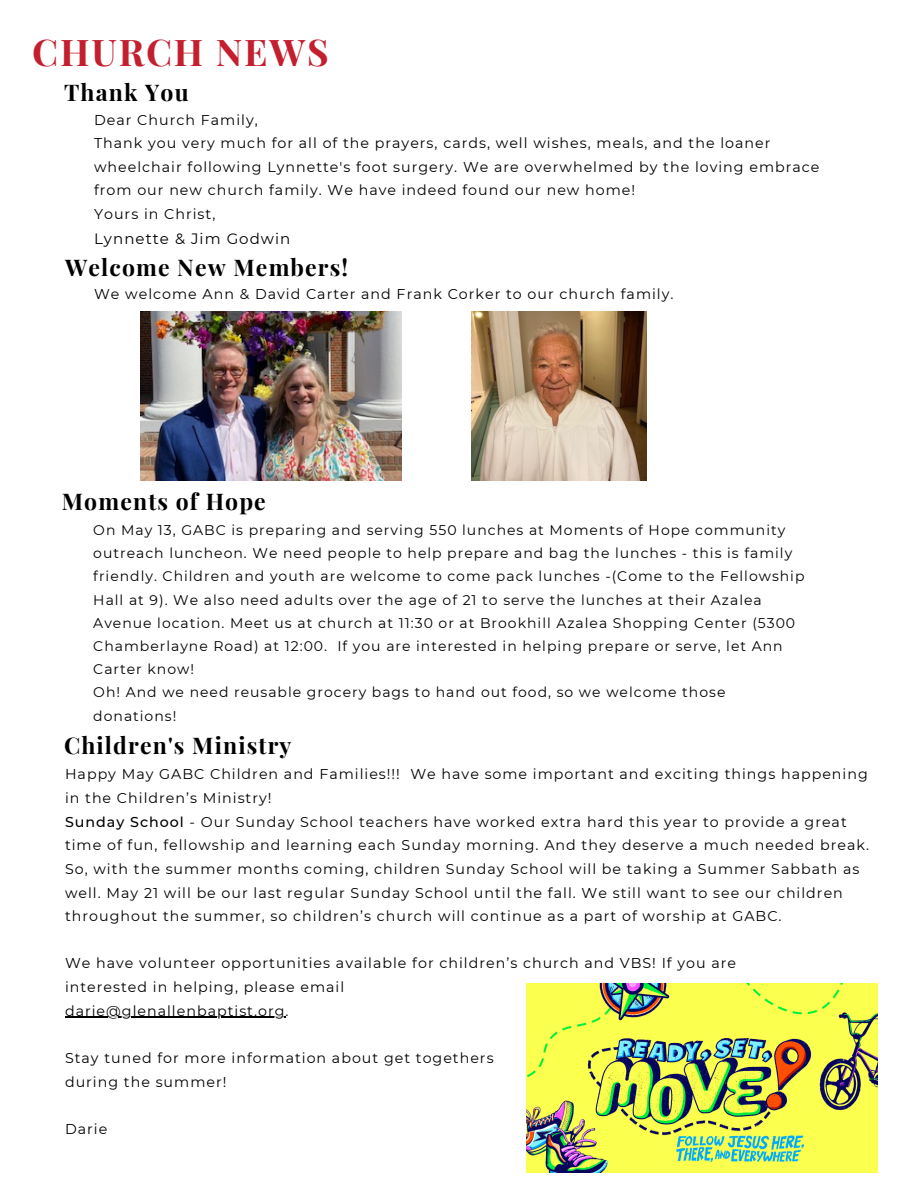
<style>
.page{position:relative;width:918px;height:1188px;background:#fff}
.page>*{position:absolute;margin:0;border:0;box-sizing:border-box;transform-origin:0 0}
.t1{font:700 36.9px "Playfair Display";letter-spacing:.05em;color:#c41f2f}
.t2{font:700 22.95px "Playfair Display";letter-spacing:.05em;color:#000}
.t3{font:15px "Montserrat";letter-spacing:.07em;color:#000}
.t4{font:14.25px/23.7px "Montserrat";letter-spacing:.07em;color:#000}
.t5{font:13.95px/23.2px "Montserrat";letter-spacing:.07em;color:#000}
.s1{font-weight:500}
</style>
<div class="page">
<img style="left:141px;top:311px;width:261px;height:170px">
<img style="left:471px;top:311px;width:176px;height:170px">
<hr style="left:65px;top:1017px;width:221px;height:1px;background:#000">
<img style="left:526px;top:984px;width:351px;height:189px">
<h1 class="t1" style="left:32px;top:26px;width:298px">CHURCH NEWS</h1>
<h2 class="t2" style="left:64px;top:76px;width:126px">Thank You</h2>
<p class="t4" style="left:94px;top:108px;width:727px">Dear Church Family,<br>Thank you very much for all of the prayers, cards, well wishes, meals, and the loaner wheelchair following Lynnette's foot surgery. We are overwhelmed by the loving embrace from our new church family. We have indeed found our new home!<br>Yours in Christ,</p>
<p class="t3" style="left:94px;top:229px;width:198px">Lynnette &amp; Jim Godwin</p>
<h2 class="t2" style="left:65px;top:251px;width:285px">Welcome New Members!</h2>
<p class="t4" style="left:94px;top:282px;width:581px">We welcome Ann &amp; David Carter and Frank Corker to our church family.</p>
<h2 class="t2" style="left:62px;top:485px;width:206px">Moments of Hope</h2>
<p class="t5" style="left:93px;top:518px;width:713px">On May 13, GABC is preparing and serving 550 lunches at Moments of Hope community outreach luncheon. We need people to help prepare and bag the lunches - this is family friendly. Children and youth are welcome to come pack lunches -(Come to the Fellowship Hall at 9). We also need adults over the age of 21 to serve the lunches at their Azalea Avenue location. Meet us at church at 11:30 or at Brookhill Azalea Shopping Center (5300<br>Chamberlayne Road) at 12:00. If you are interested in helping prepare or serve, let Ann Carter know!<br>Oh! And we need reusable grocery bags to hand out food, so we welcome those donations!</p>
<h2 class="t2" style="left:64px;top:729px;width:229px">Children's Ministry</h2>
<p class="t4" style="left:65px;top:762px;width:806px">Happy May GABC Children and Families!!! We have some important and exciting things happening in the Children’s Ministry!<br><span class="s1">Sunday School</span> - Our Sunday School teachers have worked extra hard this year to provide a great time of fun, fellowship and learning each Sunday morning. And they deserve a much needed break.<br>So, with the summer months coming, children Sunday School will be taking a Summer Sabbath as well. May 21 will be our last regular Sunday School until the fall. We still want to see our children throughout the summer, so children’s church will continue as a part of worship at GABC.</p>
<p class="t4" style="left:65px;top:951px;width:673px">We have volunteer opportunities available for children’s church and VBS! If you are interested in helping, please email<br>darie@glenallenbaptist.org.</p>
<p class="t4" style="left:65px;top:1046px;width:430px">Stay tuned for more information about get togethers during the summer!</p>
<p class="t4" style="left:65px;top:1117px;width:44px">Darie</p>
</div>
